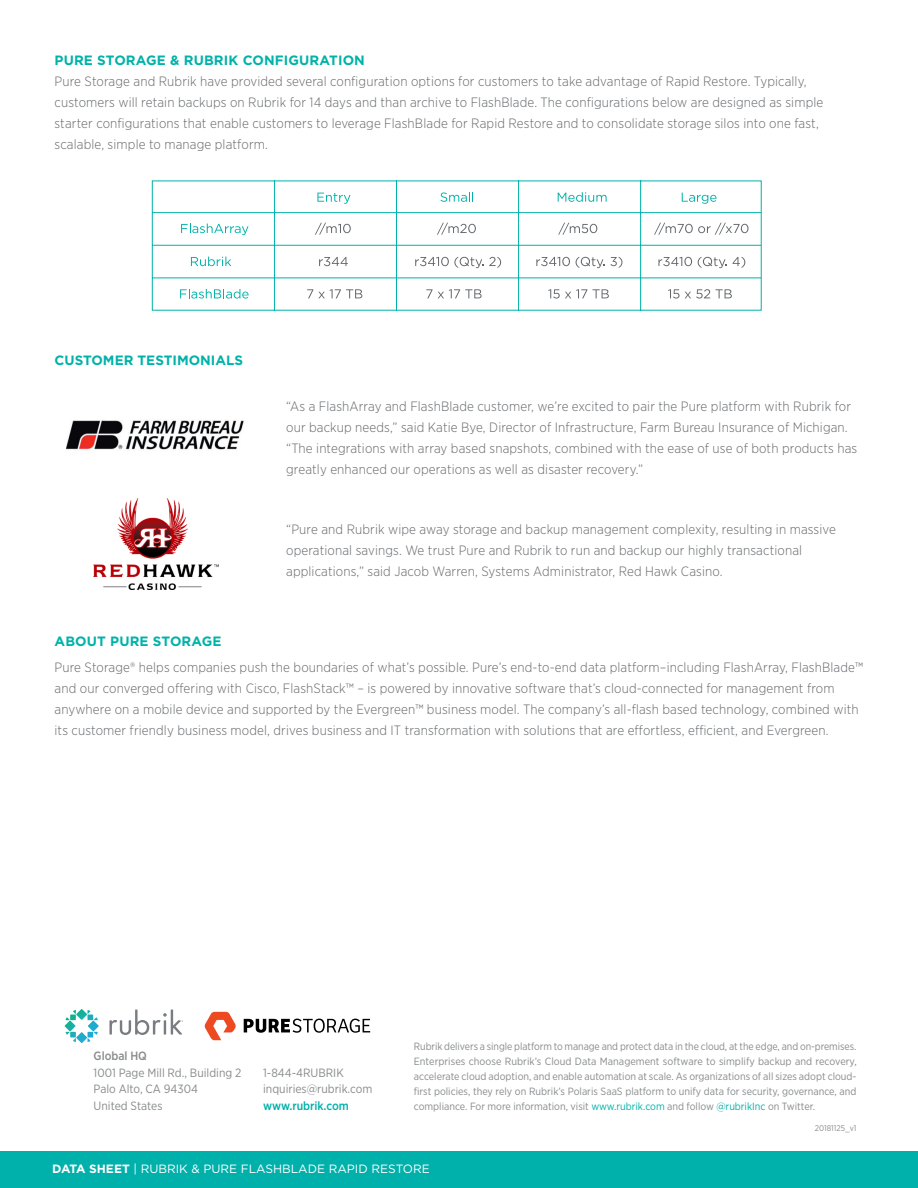
<style>
.page{position:relative;width:918px;height:1188px;background:#fff}
.page>*{position:absolute;margin:0;border:0;box-sizing:border-box;transform-origin:0 0}
.t1{font:300 13.5px/21px "Gotham Narrow";letter-spacing:.01em;color:#63666a}
.t2{font:700 13.5px "Gotham";letter-spacing:.01em;color:#00b2a9}
.t3{font:12px/16.5px "Gotham Narrow";color:#888b8d}
.t4{font:12px "Gotham";color:#fff}
.t5{font:500 12px "Gotham Narrow";color:#00b0aa}
.t6{font:500 12px "Gotham Narrow";color:#888b8d}
.t7{font:10.5px/15px "Gotham Narrow";color:#888b8d;text-align:justify}
.t8{font:8.25px "Gotham Narrow";color:#888b8d}
.s1{color:#00b2a9}
.s2{font-weight:700}
</style>
<div class="page">
<div style="left:0;top:1151px;width:918px;height:37px;background:#00b0aa"></div>
<svg style="left:65px;top:1009px;width:34px;height:34px"></svg>
<svg style="left:109px;top:1010px;width:74px;height:25px"></svg>
<img style="left:66px;top:420px;width:178px;height:30px">
<img style="left:93px;top:499px;width:125px;height:90px">
<svg style="left:152px;top:180px;width:610px;height:131px"></svg>
<svg style="left:315px;top:223px;width:36px;height:12px"></svg>
<svg style="left:317px;top:193px;width:34px;height:11px"></svg>
<svg style="left:440px;top:192px;width:33px;height:10px"></svg>
<svg style="left:558px;top:192px;width:49px;height:10px"></svg>
<svg style="left:682px;top:193px;width:35px;height:11px"></svg>
<svg style="left:437px;top:223px;width:39px;height:12px"></svg>
<svg style="left:558px;top:223px;width:39px;height:12px"></svg>
<svg style="left:654px;top:223px;width:95px;height:12px"></svg>
<svg style="left:319px;top:257px;width:29px;height:9px"></svg>
<svg style="left:415px;top:257px;width:86px;height:11px"></svg>
<svg style="left:536px;top:257px;width:34px;height:9px"></svg>
<svg style="left:576px;top:257px;width:46px;height:11px"></svg>
<svg style="left:658px;top:257px;width:34px;height:9px"></svg>
<svg style="left:698px;top:257px;width:47px;height:11px"></svg>
<svg style="left:181px;top:224px;width:68px;height:11px"></svg>
<svg style="left:191px;top:257px;width:40px;height:9px"></svg>
<svg style="left:180px;top:289px;width:69px;height:10px"></svg>
<svg style="left:307px;top:289px;width:55px;height:9px"></svg>
<svg style="left:426px;top:289px;width:56px;height:9px"></svg>
<svg style="left:548px;top:289px;width:39px;height:10px"></svg>
<svg style="left:593px;top:289px;width:16px;height:9px"></svg>
<svg style="left:668px;top:289px;width:42px;height:10px"></svg>
<svg style="left:716px;top:289px;width:16px;height:9px"></svg>
<svg style="left:205px;top:1012px;width:31px;height:28px"></svg>
<svg style="left:244px;top:1019px;width:126px;height:14px"></svg>
<p class="t2" style="left:55px;top:51px;width:312px">PURE STORAGE &amp; RUBRIK CONFIGURATION</p>
<p class="t1" style="left:55px;top:70px;width:770px">Pure Storage and Rubrik have provided several configuration options for customers to take advantage of Rapid Restore. Typically, customers will retain backups on Rubrik for 14 days and than archive to FlashBlade. The configurations below are designed as simple starter configurations that enable customers to leverage FlashBlade for Rapid Restore and to consolidate storage silos into one fast, scalable, simple to manage platform.</p>
<p class="t2" style="left:55px;top:351px;width:190px">CUSTOMER TESTIMONIALS</p>
<p class="t1" style="left:286px;top:395px;width:573px">“As a FlashArray and FlashBlade customer, we’re excited to pair the Pure platform with Rubrik for our backup needs,” said Katie Bye, Director of Infrastructure, Farm Bureau Insurance of Michigan. “The integrations with array based snapshots, combined with the ease of use of both products has greatly enhanced our operations as well as disaster recovery.”</p>
<p class="t1" style="left:286px;top:518px;width:551px">“Pure and Rubrik wipe away storage and backup management complexity, resulting in massive operational savings. We trust Pure and Rubrik to run and backup our highly transactional applications,” said Jacob Warren, Systems Administrator, Red Hawk Casino.</p>
<p class="t2" style="left:55px;top:633px;width:168px">ABOUT PURE STORAGE</p>
<p class="t1" style="left:55px;top:656px;width:810px">Pure Storage® helps companies push the boundaries of what’s possible. Pure’s end-to-end data platform–including FlashArray, FlashBlade™ and our converged offering with Cisco, FlashStack™ – is powered by innovative software that’s cloud-connected for management from anywhere on a mobile device and supported by the Evergreen™ business model. The company’s all-flash based technology, combined with its customer friendly business model, drives business and IT transformation with solutions that are effortless, efficient, and Evergreen.</p>
<p class="t6" style="left:94px;top:1048px;width:55px">Global HQ</p>
<p class="t3" style="left:94px;top:1064px;width:149px">1001 Page Mill Rd., Building 2<br>Palo Alto, CA 94304<br>United States</p>
<p class="t3" style="left:263px;top:1064px;width:111px">1-844-4RUBRIK inquiries@rubrik.com</p>
<p class="t5" style="left:263px;top:1098px;width:87px">www.rubrik.com</p>
<p class="t7" style="left:414px;top:1039px;width:444px">Rubrik delivers a single platform to manage and protect data in the cloud, at the edge, and on-premises.<br>Enterprises choose Rubrik’s Cloud Data Management software to simplify backup and recovery, accelerate cloud adoption, and enable automation at scale. As organizations of all sizes adopt cloud&shy;first policies, they rely on Rubrik’s Polaris SaaS platform to unify data for security, governance, and compliance. For more information, visit <span class="s1">www.rubrik.com</span> and follow <span class="s1">@rubrikInc</span> on Twitter.</p>
<p class="t8" style="left:815px;top:1123px;width:43px">20181125_v1</p>
<p class="t4" style="left:52px;top:1161px;width:379px"><span class="s2">DATA SHEET</span> | RUBRIK &amp; PURE FLASHBLADE RAPID RESTORE</p>
</div>
